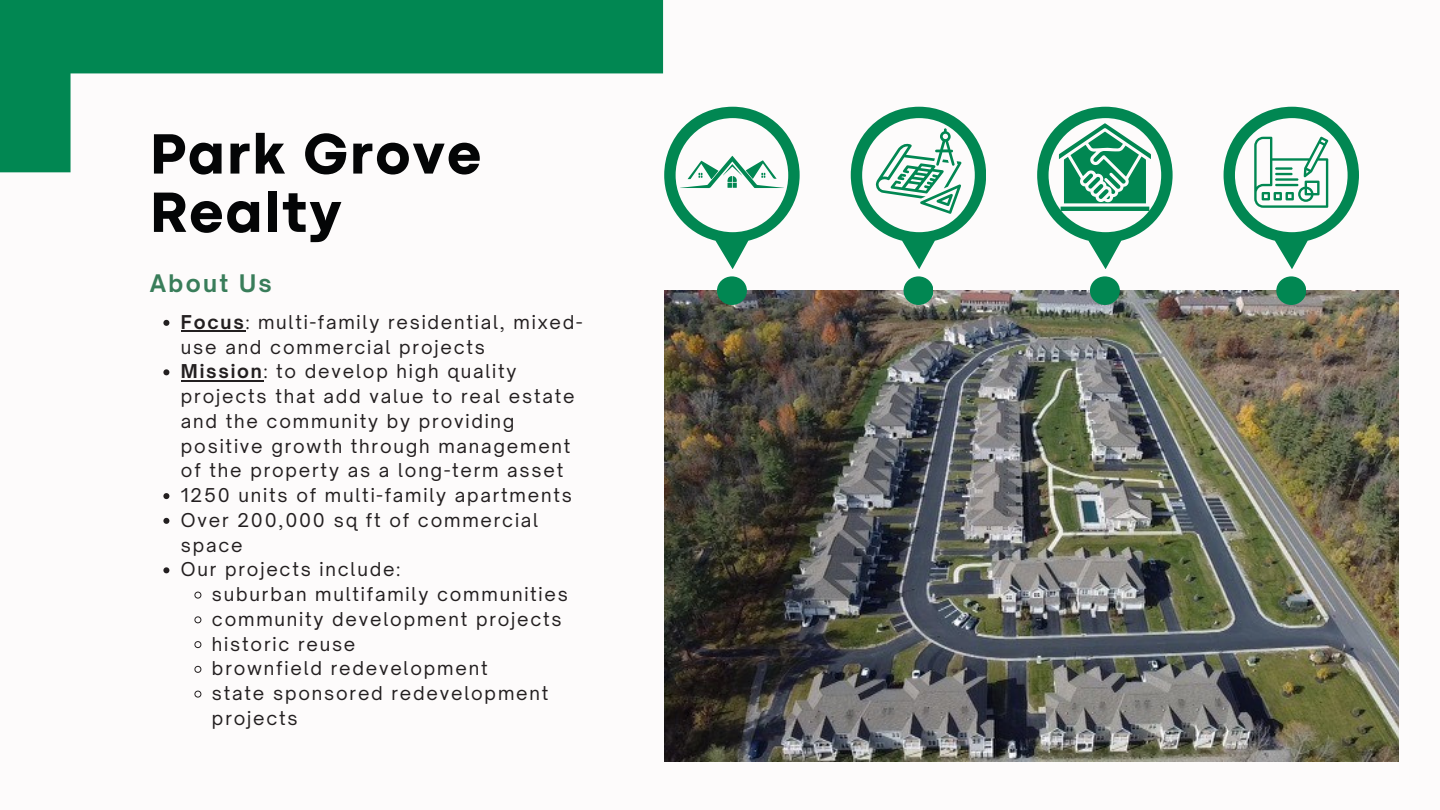
<style>
.page{position:relative;width:1440px;height:810px;background:#fdfbfb}
.page>*{position:absolute;margin:0;border:0;box-sizing:border-box;transform-origin:0 0}
.t1{font:800 59.2px/58.3px "Codec Pro";letter-spacing:.035em;color:#040506}
.t2{font:700 23.2px "Open Sauce One";letter-spacing:.1em;color:#397d5a}
.t3{font:18.2px/24.8px "Open Sauce One";letter-spacing:.1em;color:#231f20}
.s1{font-weight:700}
</style>
<div class="page">
<img style="left:664px;top:291px;width:734px;height:471px">
<div style="left:717px;top:276px;width:30px;height:29px;background:#018752;border-radius:50%"></div>
<div style="left:904px;top:276px;width:29px;height:29px;background:#018752;border-radius:50%"></div>
<div style="left:1090px;top:276px;width:30px;height:29px;background:#018752;border-radius:50%"></div>
<div style="left:1276px;top:276px;width:30px;height:29px;background:#018752;border-radius:50%"></div>
<svg style="left:0;top:0;width:663px;height:172px"></svg>
<svg style="left:664px;top:107px;width:136px;height:162px"></svg>
<svg style="left:851px;top:107px;width:135px;height:162px"></svg>
<svg style="left:1037px;top:107px;width:136px;height:162px"></svg>
<svg style="left:1224px;top:107px;width:135px;height:162px"></svg>
<svg style="left:163px;top:320px;width:6px;height:6px"></svg>
<hr style="left:181px;top:330px;width:65px;height:2px;background:#231f20">
<svg style="left:163px;top:369px;width:6px;height:6px"></svg>
<hr style="left:181px;top:380px;width:83px;height:1px;background:#231f20">
<svg style="left:163px;top:493px;width:6px;height:6px"></svg>
<svg style="left:163px;top:518px;width:6px;height:6px"></svg>
<svg style="left:163px;top:567px;width:6px;height:6px"></svg>
<svg style="left:194px;top:591px;width:8px;height:8px"></svg>
<svg style="left:194px;top:616px;width:8px;height:8px"></svg>
<svg style="left:194px;top:641px;width:8px;height:8px"></svg>
<svg style="left:194px;top:665px;width:8px;height:8px"></svg>
<svg style="left:194px;top:690px;width:8px;height:8px"></svg>
<p class="t1" style="left:150px;top:129px;width:333px">Park Grove<br>Realty</p>
<p class="t2" style="left:150px;top:269px;width:123px">About Us</p>
<p class="t3" style="left:181px;top:310px;width:403px"><span class="s1">Focus</span>: multi-family residential, mixed&shy;use and commercial projects</p>
<p class="t3" style="left:181px;top:359px;width:395px"><span class="s1">Mission</span>: to develop high quality projects that add value to real estate and the community by providing positive growth through management of the property as a long-term asset</p>
<p class="t3" style="left:181px;top:483px;width:392px">1250 units of multi-family apartments</p>
<p class="t3" style="left:181px;top:508px;width:359px">Over 200,000 sq ft of commercial space</p>
<p class="t3" style="left:181px;top:557px;width:221px">Our projects include:</p>
<p class="t3" style="left:212px;top:582px;width:358px">suburban multifamily communities</p>
<p class="t3" style="left:212px;top:607px;width:351px">community development projects</p>
<p class="t3" style="left:212px;top:631px;width:145px">historic reuse</p>
<p class="t3" style="left:212px;top:656px;width:277px">brownfield redevelopment</p>
<p class="t3" style="left:212px;top:681px;width:338px">state sponsored redevelopment projects</p>
</div>
